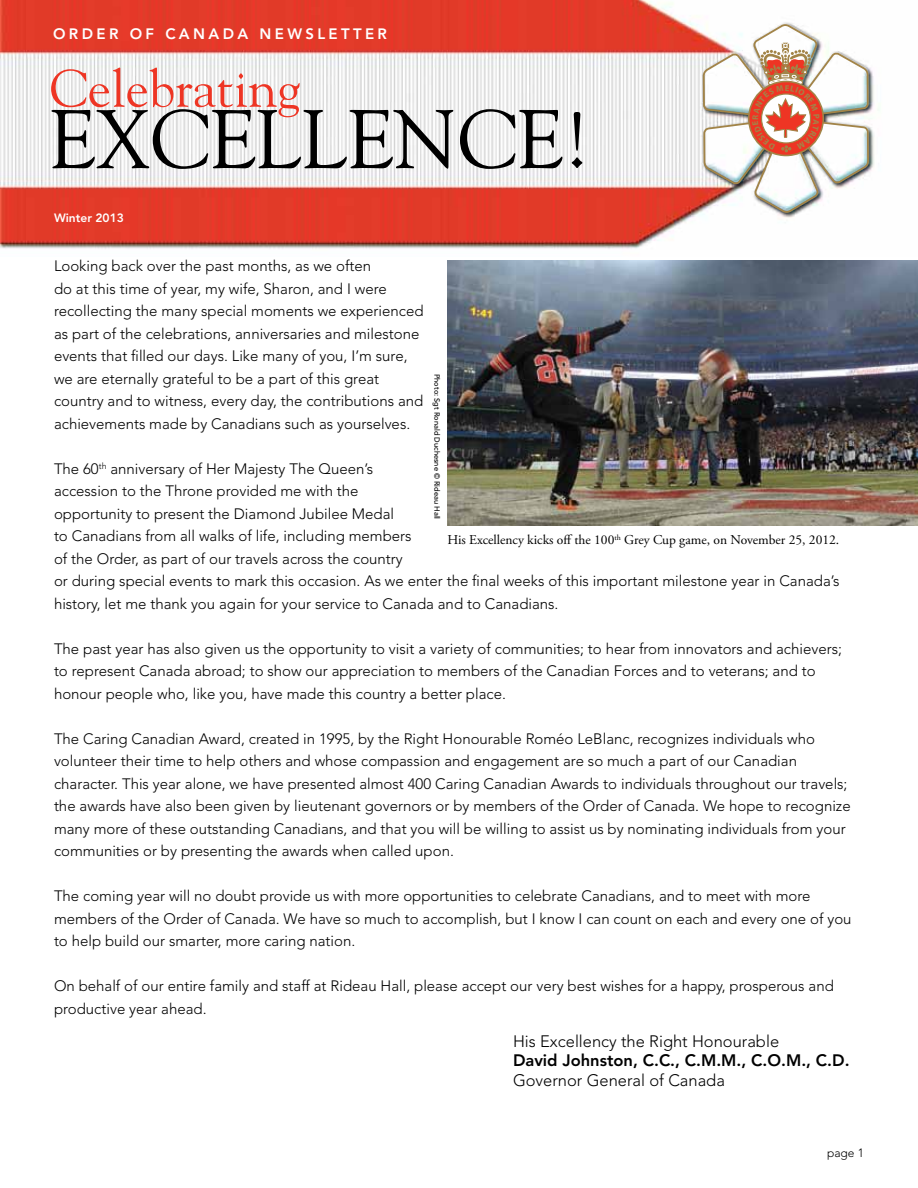
<style>
.page{position:relative;width:918px;height:1188px;background:#fff}
.page>*{position:absolute;margin:0;border:0;box-sizing:border-box;transform-origin:0 0}
.title_1{font:82.5px "Goudy Std";color:#000}
.title_1-2{font:52.5px "Goudy Std";color:#ee3524}
.body_text_sans{font:300 16.5px/19.5px "Avenir LT Std";color:#000}
.body_text_sans-2{font:300 15px/22.5px "Avenir LT Std";color:#000}
.body_text_sans-3{font:800 15px "Avenir LT Std";letter-spacing:.225em;color:#fff}
.photo_caption{font:13.5px "Adobe Garamond Pro";color:#000}
.body_text_sans-4{font:800 12px "Avenir LT Std";color:#fff}
.quotes{font:300 12px "Avenir LT Std";color:#000}
.Photographer{font:500 7.5px "Avenir LT Std";color:#000}
.s1{font-weight:800}
</style>
<div class="page">
<img style="left:0;top:0;width:879px;height:249px">
<svg style="left:701px;top:0;width:169px;height:249px"></svg>
<img style="left:447px;top:260px;width:471px;height:265px">
<svg style="left:748px;top:23px;width:76px;height:133px"></svg>
<p class="body_text_sans-3" style="left:53px;top:25px;width:336px">ORDER OF CANADA NEWSLETTER</p>
<p class="title_1-2" style="left:50px;top:56px;width:252px">Celebrating</p>
<p class="title_1" style="left:50px;top:88px;width:543px">EXCELLENCE!</p>
<p class="body_text_sans-4" style="left:54px;top:210px;width:71px">Winter 2013</p>
<p class="body_text_sans-2" style="left:54px;top:255px;width:371px">Looking back over the past months, as we often<br>do at this time of year, my wife, Sharon, and I were recollecting the many special moments we experienced as part of the celebrations, anniversaries and milestone events that filled our days. Like many of you, I’m sure, we are eternally grateful to be a part of this great country and to witness, every day, the contributions and achievements made by Canadians such as yourselves.</p>
<p class="body_text_sans-2" style="left:54px;top:458px;width:787px">The 60<sup>th</sup> anniversary of Her Majesty The Queen’s<br>accession to the Throne provided me with the<br>opportunity to present the Diamond Jubilee Medal<br>to Canadians from all walks of life, including members<br>of the Order, as part of our travels across the country<br>or during special events to mark this occasion. As we enter the final weeks of this important milestone year in Canada’s history, let me thank you again for your service to Canada and to Canadians.</p>
<p class="body_text_sans-2" style="left:54px;top:638px;width:789px">The past year has also given us the opportunity to visit a variety of communities; to hear from innovators and achievers; to represent Canada abroad; to show our appreciation to members of the Canadian Forces and to veterans; and to honour people who, like you, have made this country a better place.</p>
<p class="body_text_sans-2" style="left:54px;top:728px;width:798px">The Caring Canadian Award, created in 1995, by the Right Honourable Roméo LeBlanc, recognizes individuals who volunteer their time to help others and whose compassion and engagement are so much a part of our Canadian character. This year alone, we have presented almost 400 Caring Canadian Awards to individuals throughout our travels; the awards have also been given by lieutenant governors or by members of the Order of Canada. We hope to recognize many more of these outstanding Canadians, and that you will be willing to assist us by nominating individuals from your communities or by presenting the awards when called upon.</p>
<p class="body_text_sans-2" style="left:54px;top:885px;width:799px">The coming year will no doubt provide us with more opportunities to celebrate Canadians, and to meet with more members of the Order of Canada. We have so much to accomplish, but I know I can count on each and every one of you to help build our smarter, more caring nation.</p>
<p class="body_text_sans-2" style="left:54px;top:975px;width:781px">On behalf of our entire family and staff at Rideau Hall, please accept our very best wishes for a happy, prosperous and productive year ahead.</p>
<p class="body_text_sans" style="left:513px;top:1032px;width:338px">His Excellency the Right Honourable<br><span class="s1">David Johnston, C.C., C.M.M., C.O.M., C.D.<br></span>Governor General of Canada</p>
<p class="Photographer" style="left:442px;top:374px;width:147px;rotate:90deg">Photo: Sgt Ronald Duchesne © Rideau Hall</p>
<p class="photo_caption" style="left:447px;top:532px;width:393px">His Excellency kicks off the 100<sup>th</sup> Grey Cup game, on November 25, 2012.</p>
<p class="quotes" style="left:827px;top:1145px;width:38px">page 1</p>
</div>
